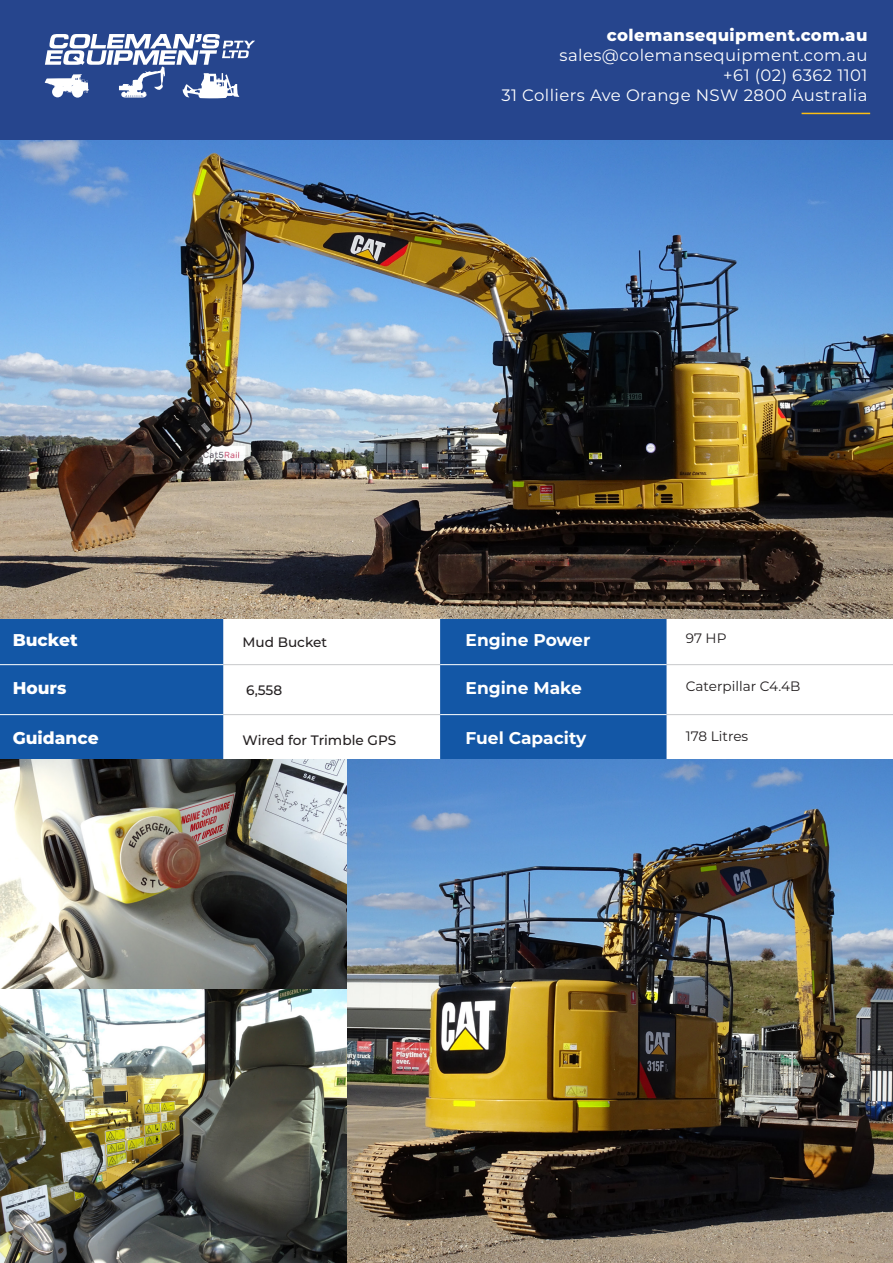
<style>
.page{position:relative;width:893px;height:1263px;background:#fff}
.page>*{position:absolute;margin:0;border:0;box-sizing:border-box;transform-origin:0 0}
.t1{font:700 17.1px "Montserrat";color:#fff}
.t2{font:800 17.1px "Montserrat";color:#fff}
.t3{font:16.5px "Montserrat";letter-spacing:.025em;color:#fff}
.t4{font:800 16.5px "Montserrat";letter-spacing:.025em;color:#fff}
.t5{font:500 13.65px "Montserrat";color:#231f20}
.t6{font:13.65px "Montserrat";color:#231f20}
</style>
<div class="page">
<div style="left:0;top:0;width:893px;height:140px;background:#26458d"></div>
<svg style="left:45px;top:34px;width:210px;height:64px"></svg>
<hr style="left:801px;top:113px;width:69px;height:1px;background:#fdbe12">
<div style="left:0;top:619px;width:223px;height:140px;background:#1357a6"></div>
<div style="left:440px;top:619px;width:226px;height:140px;background:#1357a6"></div>
<hr style="left:0;top:664px;width:223px;height:1px;background:#fff">
<hr style="left:0;top:714px;width:223px;height:1px;background:#fff">
<hr style="left:440px;top:664px;width:226px;height:1px;background:#fff">
<hr style="left:440px;top:714px;width:226px;height:1px;background:#fff">
<hr style="left:223px;top:664px;width:217px;height:1px;background:#c7c8ca">
<hr style="left:223px;top:714px;width:217px;height:1px;background:#c7c8ca">
<hr style="left:666px;top:664px;width:227px;height:1px;background:#c7c8ca">
<hr style="left:666px;top:714px;width:227px;height:1px;background:#c7c8ca">
<img style="left:0;top:759px;width:893px;height:504px">
<img style="left:0;top:140px;width:893px;height:479px">
<p class="t4" style="left:607px;top:24px;width:262px">colemansequipment.com.au</p>
<p class="t3" style="left:560px;top:44px;width:309px">sales@colemansequipment.com.au</p>
<p class="t3" style="left:723px;top:64px;width:146px">+61 (02) 6362 1101</p>
<p class="t3" style="left:501px;top:84px;width:368px">31 Colliers Ave Orange NSW 2800 Australia</p>
<p class="t2" style="left:13px;top:628px;width:66px">Bucket</p>
<p class="t5" style="left:243px;top:633px;width:86px">Mud Bucket</p>
<p class="t1" style="left:466px;top:628px;width:126px">Engine Power</p>
<p class="t6" style="left:686px;top:629px;width:42px">97 HP</p>
<p class="t2" style="left:13px;top:675px;width:55px">Hours</p>
<p class="t5" style="left:246px;top:680px;width:37px">6,558</p>
<p class="t1" style="left:466px;top:675px;width:118px">Engine Make</p>
<p class="t6" style="left:686px;top:676px;width:116px">Caterpillar C4.4B</p>
<p class="t2" style="left:13px;top:725px;width:87px">Guidance</p>
<p class="t5" style="left:243px;top:730px;width:155px">Wired for Trimble GPS</p>
<p class="t1" style="left:466px;top:725px;width:122px">Fuel Capacity</p>
<p class="t6" style="left:686px;top:726px;width:64px">178 Litres</p>
</div>
